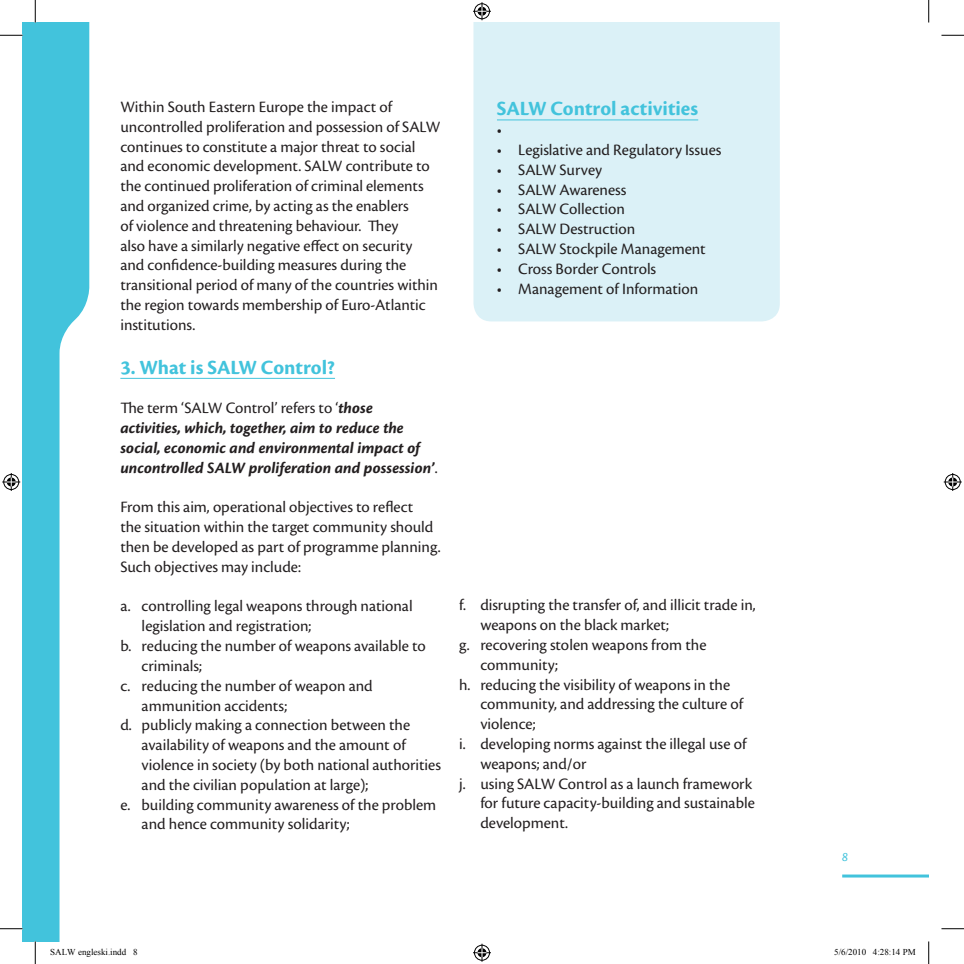
<style>
.page{position:relative;width:964px;height:964px;background:#fff}
.page>*{position:absolute;margin:0;border:0;box-sizing:border-box;transform-origin:0 0}
.t1{font:700 21px "Cronos Pro";letter-spacing:-.005em;color:#42c3dc}
.t2{font:16.5px/19.8px "Cronos Pro";color:#231f20}
.t3{font:italic 700 16.5px/19.8px "Cronos Pro";color:#231f20}
.t4{font:italic 13.5px "Cronos Pro";color:#42c3dc}
.t5{font:9px "Times New Roman";color:#000}
.s1{font-weight:400;font-style:normal}
</style>
<div class="page">
<svg style="left:22px;top:22px;width:67px;height:919px;fill:#42c3dc"></svg>
<hr style="left:842px;top:874px;width:86px;height:3px;background:#42c3dc">
<div style="left:473px;top:22px;width:306px;height:299px;background:#dbf1f7"></div>
<hr style="left:120px;top:378px;width:215px;height:1px;background:#42c3dc">
<hr style="left:497px;top:119px;width:201px;height:1px;background:#42c3dc">
<svg style="left:0;top:35px;width:22px;height:1px"></svg>
<svg style="left:941px;top:35px;width:22px;height:1px"></svg>
<svg style="left:0;top:928px;width:22px;height:1px"></svg>
<svg style="left:941px;top:928px;width:22px;height:1px"></svg>
<svg style="left:35px;top:0;width:1px;height:22px"></svg>
<svg style="left:35px;top:941px;width:1px;height:22px"></svg>
<svg style="left:928px;top:0;width:1px;height:22px"></svg>
<svg style="left:928px;top:941px;width:1px;height:22px"></svg>
<svg style="left:473px;top:2px;width:18px;height:18px"></svg>
<svg style="left:473px;top:943px;width:18px;height:18px"></svg>
<svg style="left:2px;top:473px;width:18px;height:18px"></svg>
<svg style="left:943px;top:473px;width:18px;height:18px"></svg>
<p class="t2" style="left:120px;top:97px;width:321px">Within South Eastern Europe the impact of uncontrolled proliferation and possession of SALW continues to constitute a major threat to social and economic development. SALW contribute to the continued proliferation of criminal elements and organized crime, by acting as the enablers<br>of violence and threatening behaviour. They<br>also have a similarly negative effect on security and confidence-building measures during the transitional period of many of the countries within the region towards membership of Euro-Atlantic institutions.</p>
<p class="t1" style="left:120px;top:355px;width:216px">3. What is SALW Control?</p>
<p class="t3" style="left:120px;top:398px;width:319px"><span class="s1">The term ‘SALW Control’ refers to ‘</span>those activities, which, together, aim to reduce the social, economic and environmental impact of uncontrolled SALW proliferation and possession’<span class="s1">.</span></p>
<p class="t2" style="left:120px;top:497px;width:322px">From this aim, operational objectives to reflect<br>the situation within the target community should then be developed as part of programme planning.<br>Such objectives may include:</p>
<p class="t2" style="left:120px;top:596px;width:294px">a. controlling legal weapons through national</p>
<p class="t2" style="left:142px;top:616px;width:171px">legislation and registration;</p>
<p class="t2" style="left:120px;top:636px;width:307px">b. reducing the number of weapons available to</p>
<p class="t2" style="left:142px;top:656px;width:62px">criminals;</p>
<p class="t2" style="left:120px;top:675px;width:254px">c. reducing the number of weapon and</p>
<p class="t2" style="left:142px;top:695px;width:147px">ammunition accidents;</p>
<p class="t2" style="left:120px;top:715px;width:291px">d. publicly making a connection between the</p>
<p class="t2" style="left:142px;top:735px;width:265px">availability of weapons and the amount of</p>
<p class="t2" style="left:142px;top:755px;width:301px">violence in society (by both national authorities</p>
<p class="t2" style="left:142px;top:774px;width:228px">and the civilian population at large);</p>
<p class="t2" style="left:120px;top:794px;width:317px">e. building community awareness of the problem</p>
<p class="t2" style="left:142px;top:814px;width:209px">and hence community solidarity;</p>
<p class="t1" style="left:497px;top:97px;width:203px">SALW Control activities</p>
<p class="t2" style="left:497px;top:120px;width:7px">•</p>
<p class="t2" style="left:497px;top:140px;width:226px">• Legislative and Regulatory Issues</p>
<p class="t2" style="left:497px;top:160px;width:107px">• SALW Survey</p>
<p class="t2" style="left:497px;top:179px;width:131px">• SALW Awareness</p>
<p class="t2" style="left:497px;top:199px;width:130px">• SALW Collection</p>
<p class="t2" style="left:497px;top:219px;width:140px">• SALW Destruction</p>
<p class="t2" style="left:497px;top:239px;width:210px">• SALW Stockpile Management</p>
<p class="t2" style="left:497px;top:259px;width:161px">• Cross Border Controls</p>
<p class="t2" style="left:497px;top:278px;width:203px">• Management of Information</p>
<p class="t2" style="left:459px;top:595px;width:298px">f. disrupting the transfer of, and illicit trade in,</p>
<p class="t2" style="left:480px;top:615px;width:190px">weapons on the black market;</p>
<p class="t2" style="left:459px;top:635px;width:249px">g. recovering stolen weapons from the</p>
<p class="t2" style="left:480px;top:654px;width:79px">community;</p>
<p class="t2" style="left:459px;top:674px;width:273px">h. reducing the visibility of weapons in the</p>
<p class="t2" style="left:480px;top:694px;width:264px">community, and addressing the culture of</p>
<p class="t2" style="left:480px;top:714px;width:57px">violence;</p>
<p class="t2" style="left:459px;top:734px;width:289px">i. developing norms against the illegal use of</p>
<p class="t2" style="left:480px;top:753px;width:108px">weapons; and/or</p>
<p class="t2" style="left:459px;top:773px;width:294px">j. using SALW Control as a launch framework</p>
<p class="t2" style="left:480px;top:793px;width:276px">for future capacity-building and sustainable</p>
<p class="t2" style="left:480px;top:813px;width:89px">development.</p>
<p class="t4" style="left:842px;top:848px;width:7px">8</p>
<p class="t5" style="left:50px;top:945px;width:89px">SALW engleski.indd 8</p>
<p class="t5" style="left:834px;top:945px;width:83px">5/6/2010 4:28:14 PM</p>
</div>
